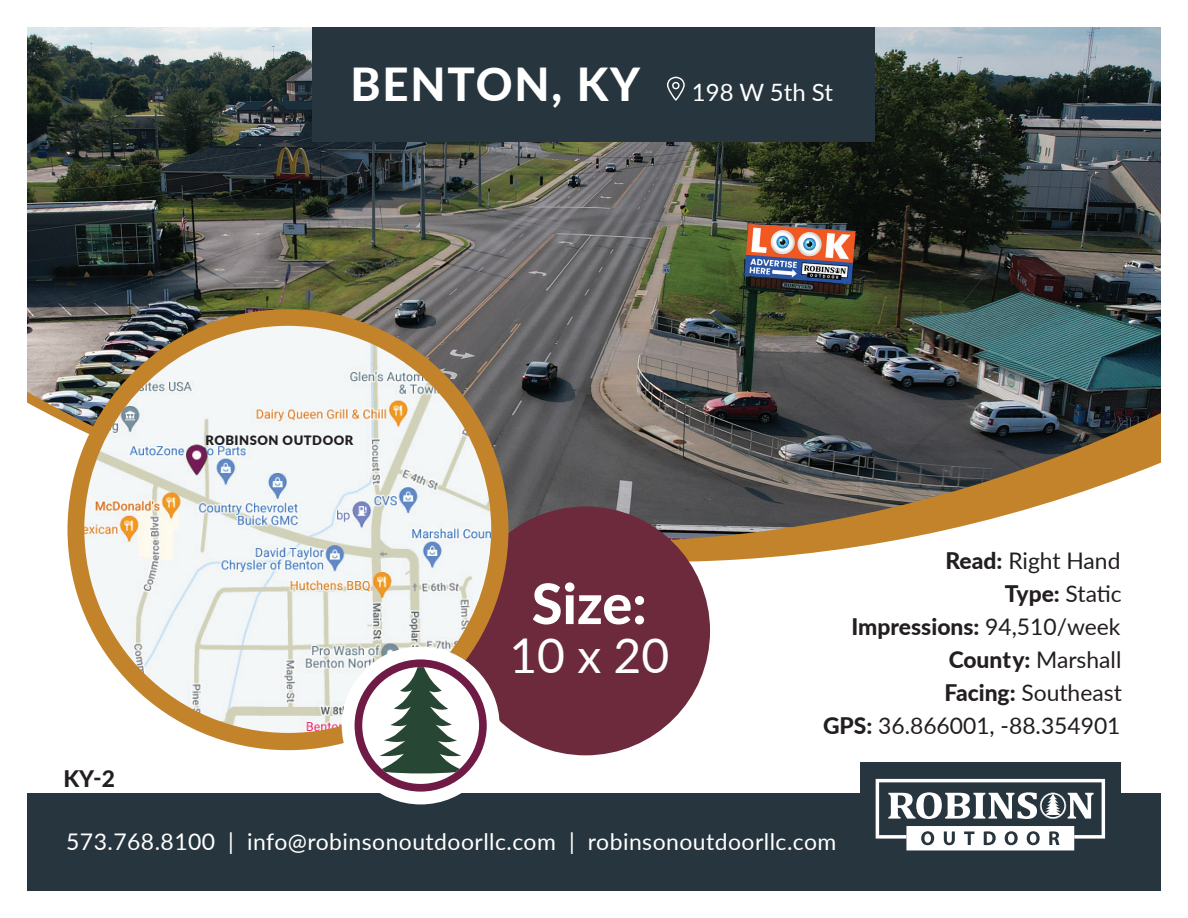
<style>
.page{position:relative;width:1188px;height:918px;background:#fff}
.page>*{position:absolute;margin:0;border:0;box-sizing:border-box;transform-origin:0 0}
.t1{font:800 55.8px "Lato";color:#fff}
.t2{font:48px "Lato";color:#fff}
.t3{font:800 45.6px "Lato";letter-spacing:.04em;color:#fff}
.t4{font:22.95px "Lato";letter-spacing:.02em;color:#fff}
.t5{font:22.8px/33.2px "Lato";color:#231f20;text-align:right}
.t6{font:800 22.8px "Lato";color:#231f20}
.t7{font:900 12.9px "Lato";letter-spacing:.04em;color:#231f20}
.s1{font-weight:400;font-size:23.85px}
.s2{font-weight:800}
</style>
<div class="page">
<img style="left:27px;top:27px;width:1134px;height:864px">
<h3 class="t3" style="left:350px;top:50px;width:484px">BENTON, KY <span class="s1">198 W 5th St</span></h3>
<p class="t7" style="left:206px;top:431px;width:149px">ROBINSON OUTDOOR</p>
<p class="t6" style="left:63px;top:762px;width:53px">KY-2</p>
<h1 class="t1" style="left:532px;top:562px;width:117px">Size:</h1>
<h2 class="t2" style="left:509px;top:621px;width:161px">10 x 20</h2>
<p class="t5" style="left:823px;top:543px;width:300px"><span class="s2">Read:</span> Right Hand<br><span class="s2">Type:</span> Static<br><span class="s2">Impressions:</span> 94,510/week<br><span class="s2">County:</span> Marshall<br><span class="s2">Facing:</span> Southeast<br><span class="s2">GPS:</span> 36.866001, -88.354901</p>
<p class="t4" style="left:66px;top:826px;width:772px">573.768.8100 | info@robinsonoutdoorllc.com | robinsonoutdoorllc.com</p>
</div>
